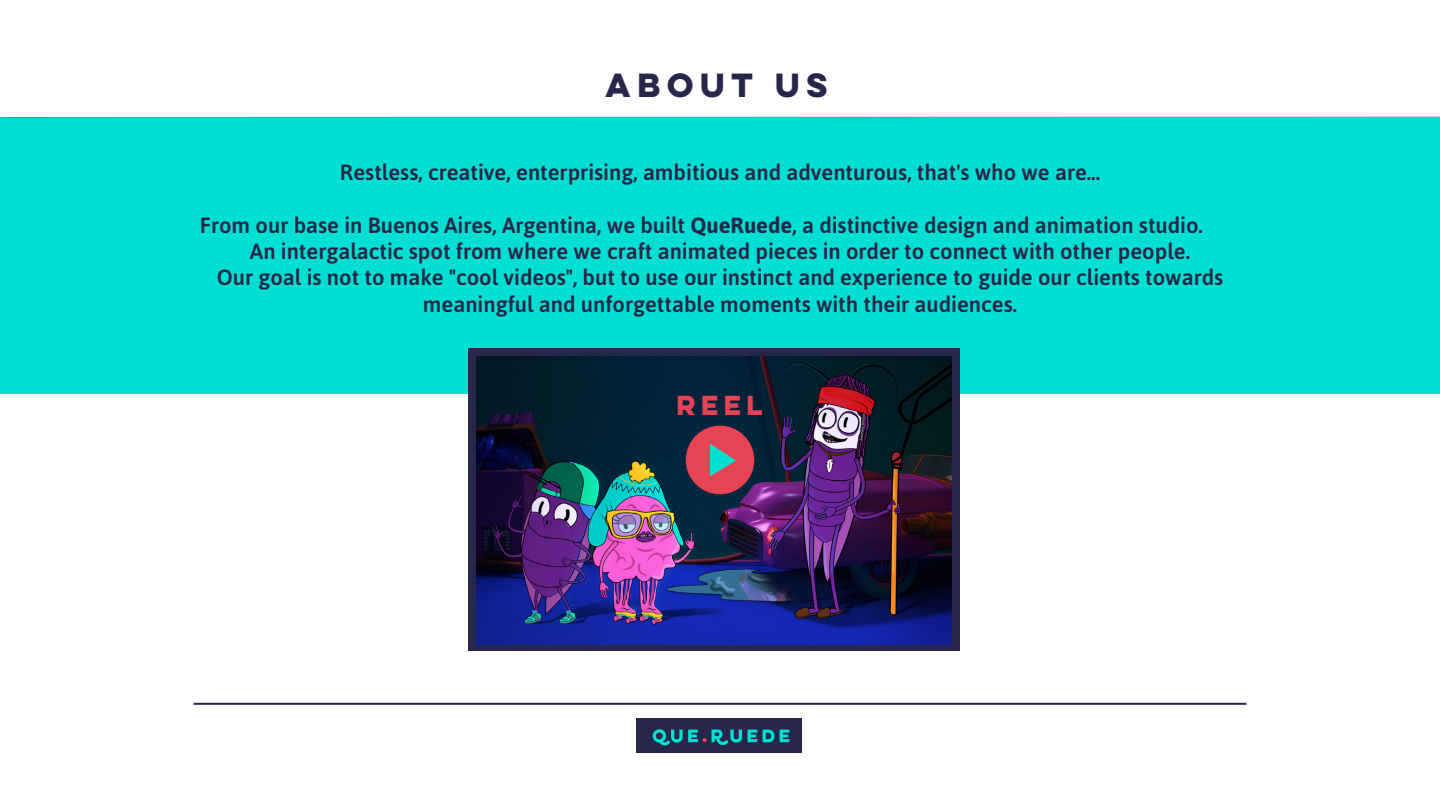
<style>
.page{position:relative;width:1440px;height:810px;background:#fff}
.page>*{position:absolute;margin:0;border:0;box-sizing:border-box;transform-origin:0 0}
.t1{font:700 30px "Lulo Clean W01 One";color:#27274c}
.t2{font:700 24.6px "Lulo Clean W01 One";color:#e64354}
.t3{font:500 22px "Asap";color:#27274b}
.s1{font-weight:700}
</style>
<div class="page">
<div style="left:637px;top:718px;width:165px;height:35px;background:#27274c"></div>
<div style="left:0;top:118px;width:1440px;height:276px;background:#00dfd1"></div>
<svg style="left:652px;top:729px;width:137px;height:17px"></svg>
<hr style="left:194px;top:703px;width:1052px;height:2px;background:#27274c">
<div style="left:469px;top:348px;width:491px;height:303px;background:#27274b"></div>
<img style="left:476px;top:356px;width:476px;height:289px">
<div style="left:686px;top:426px;width:68px;height:68px;background:#e64354;border-radius:50%"></div>
<svg style="left:710px;top:444px;width:26px;height:32px"></svg>
<svg style="left:0;top:117px;width:1440px;height:1px"></svg>
<h1 class="t1" style="left:606px;top:63px;width:230px">ABOUT US</h1>
<p class="t3" style="left:340px;top:157px;width:762px">Restless, creative, enterprising, ambitious and adventurous, that's who we are...</p>
<p class="t3" style="left:200px;top:210px;width:1004px">From our base in Buenos Aires, Argentina, we built <span class="s1">QueRuede</span>, a distinctive design and animation studio.</p>
<p class="t3" style="left:250px;top:237px;width:942px">An intergalactic spot from where we craft animated pieces in order to connect with other people.</p>
<p class="t3" style="left:217px;top:263px;width:1008px">Our goal is not to make "cool videos", but to use our instinct and experience to guide our clients towards</p>
<p class="t3" style="left:423px;top:289px;width:596px">meaningful and unforgettable moments with their audiences.</p>
<p class="t2" style="left:676px;top:387px;width:93px">REEL</p>
</div>
